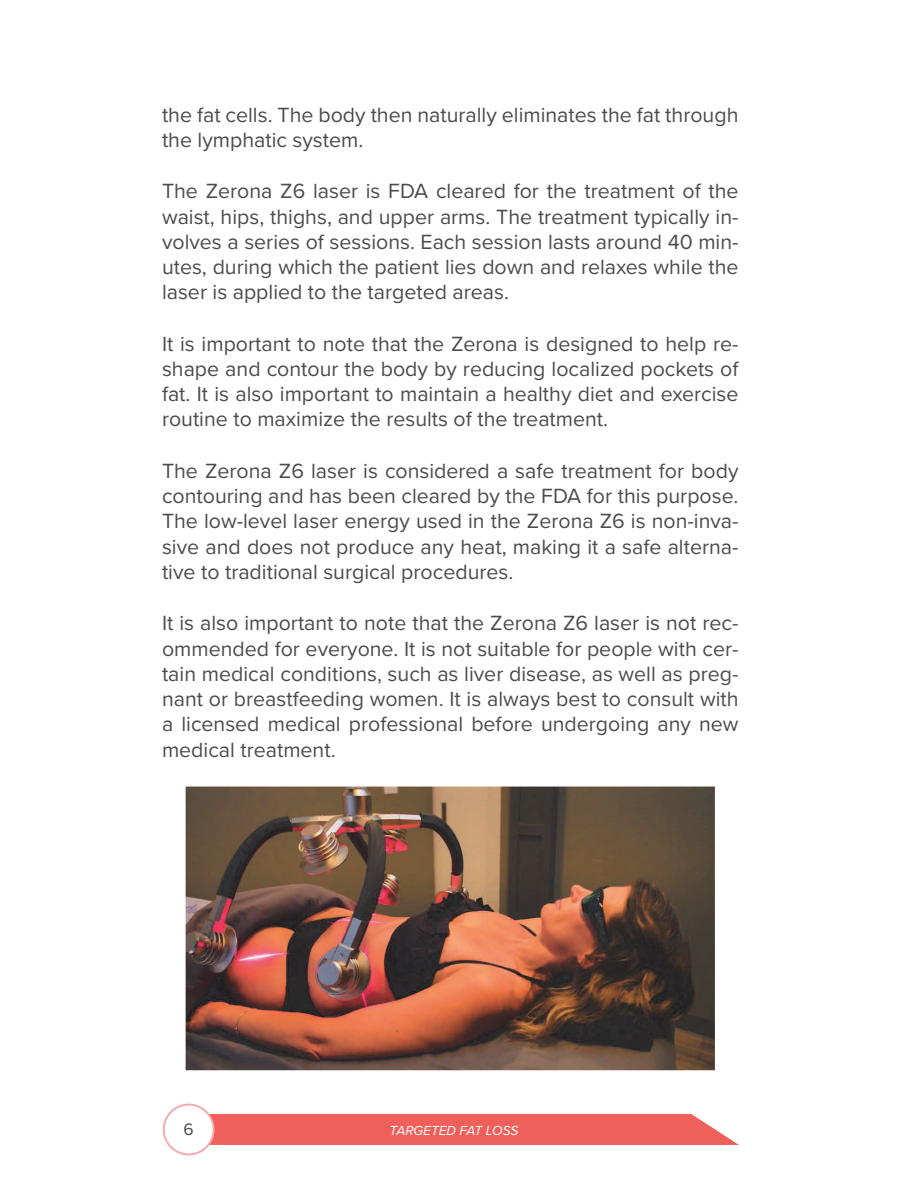
<style>
.page{position:relative;width:918px;height:1188px;background:#fff}
.page>*{position:absolute;margin:0;border:0;box-sizing:border-box;transform-origin:0 0}
.t1{font:21.3px/25.2px "Proxima Nova";color:#4b4c4d;text-align:justify}
.t2{font:17.4px "Proxima Nova";color:#4b4c4d}
.t3{font:italic 13.65px "Proxima Nova";color:#fff}
</style>
<div class="page">
<div style="left:209px;top:1114px;width:530px;height:31px;background:#f0605b"></div>
<div style="left:164px;top:1105px;width:50px;height:49px;background:#fff;border-radius:50%"></div>
<div style="left:163px;top:1104px;width:52px;height:51px;border:2px solid #f7a8ad;border-radius:50%"></div>
<img style="left:186px;top:787px;width:529px;height:283px">
<p class="t1" style="left:162px;top:103px;width:578px">the fat cells. The body then naturally eliminates the fat through the lymphatic system.</p>
<p class="t1" style="left:162px;top:180px;width:578px">The Zerona Z6 laser is FDA cleared for the treatment of the waist, hips, thighs, and upper arms. The treatment typically in&shy;volves a series of sessions. Each session lasts around 40 min&shy;utes, during which the patient lies down and relaxes while the laser is applied to the targeted areas.</p>
<p class="t1" style="left:162px;top:332px;width:578px">It is important to note that the Zerona is designed to help re&shy;shape and contour the body by reducing localized pockets of fat. It is also important to maintain a healthy diet and exercise routine to maximize the results of the treatment.</p>
<p class="t1" style="left:162px;top:460px;width:578px">The Zerona Z6 laser is considered a safe treatment for body contouring and has been cleared by the FDA for this purpose.<br>The low-level laser energy used in the Zerona Z6 is non-inva&shy;sive and does not produce any heat, making it a safe alterna&shy;tive to traditional surgical procedures.</p>
<p class="t1" style="left:162px;top:612px;width:578px">It is also important to note that the Zerona Z6 laser is not rec&shy;ommended for everyone. It is not suitable for people with cer&shy;tain medical conditions, such as liver disease, as well as preg&shy;nant or breastfeeding women. It is always best to consult with a licensed medical professional before undergoing any new medical treatment.</p>
<p class="t2" style="left:184px;top:1122px;width:12px">6</p>
<p class="t3" style="left:390px;top:1126px;width:131px">TARGETED FAT LOSS</p>
</div>
